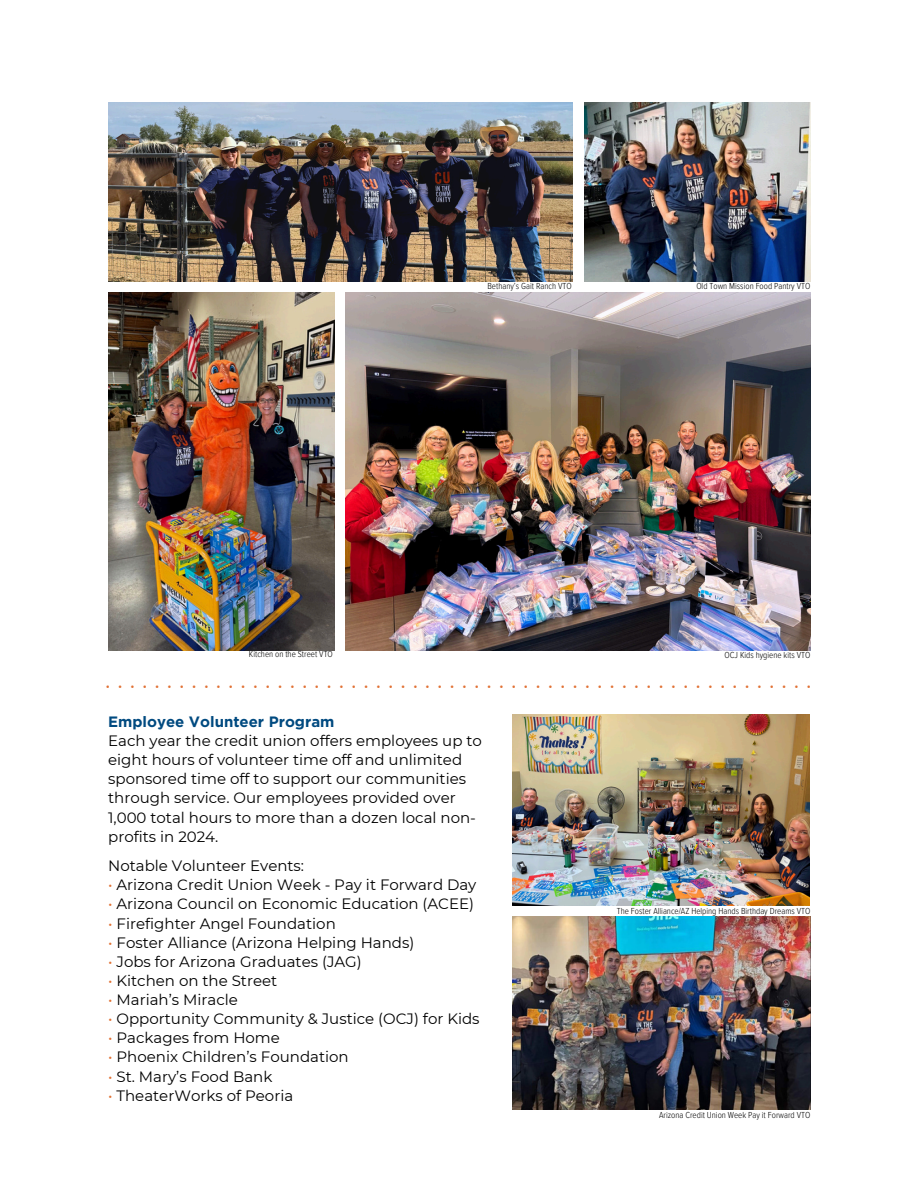
<style>
.page{position:relative;width:918px;height:1188px;background:#fff}
.page>*{position:absolute;margin:0;border:0;box-sizing:border-box;transform-origin:0 0}
.t1{font:500 18px "Montserrat";color:#e17134}
.t2{font:15px/19.2px "Montserrat";color:#000}
.t3{font:300 9px "Proxima Nova Cond";color:#000}
.s1{font-family:"Gotham";font-weight:700;color:#004a80}
.s2{color:#e17234}
</style>
<div class="page">
<img style="left:512px;top:714px;width:298px;height:191px">
<img style="left:512px;top:917px;width:298px;height:192px">
<img style="left:108px;top:102px;width:465px;height:179px">
<img style="left:584px;top:102px;width:226px;height:179px">
<img style="left:108px;top:292px;width:226px;height:358px">
<img style="left:346px;top:292px;width:464px;height:358px">
<p class="t3" style="left:249px;top:649px;width:85px">Kitchen on the Street VTO</p>
<p class="t3" style="left:487px;top:281px;width:86px">Bethany’s Gait Ranch VTO</p>
<h1 class="t3" style="left:696px;top:281px;width:116px">Old Town Mission Food Pantry VTO</h1>
<p class="t3" style="left:725px;top:650px;width:87px">OCJ Kids hygiene kits VTO</p>
<p class="t1" style="left:106px;top:671px;width:6px">.</p>
<p class="t1" style="left:118px;top:671px;width:6px">.</p>
<p class="t1" style="left:131px;top:671px;width:6px">.</p>
<p class="t1" style="left:143px;top:671px;width:6px">.</p>
<p class="t1" style="left:155px;top:671px;width:6px">.</p>
<p class="t1" style="left:167px;top:671px;width:6px">.</p>
<p class="t1" style="left:180px;top:671px;width:6px">.</p>
<p class="t1" style="left:192px;top:671px;width:6px">.</p>
<p class="t1" style="left:204px;top:671px;width:6px">.</p>
<p class="t1" style="left:217px;top:671px;width:6px">.</p>
<p class="t1" style="left:229px;top:671px;width:6px">.</p>
<p class="t1" style="left:241px;top:671px;width:6px">.</p>
<p class="t1" style="left:254px;top:671px;width:6px">.</p>
<p class="t1" style="left:266px;top:671px;width:6px">.</p>
<p class="t1" style="left:278px;top:671px;width:6px">.</p>
<p class="t1" style="left:290px;top:671px;width:6px">.</p>
<p class="t1" style="left:303px;top:671px;width:6px">.</p>
<p class="t1" style="left:315px;top:671px;width:6px">.</p>
<p class="t1" style="left:327px;top:671px;width:6px">.</p>
<p class="t1" style="left:340px;top:671px;width:6px">.</p>
<p class="t1" style="left:352px;top:671px;width:6px">.</p>
<p class="t1" style="left:364px;top:671px;width:6px">.</p>
<p class="t1" style="left:376px;top:671px;width:6px">.</p>
<p class="t1" style="left:389px;top:671px;width:6px">.</p>
<p class="t1" style="left:401px;top:671px;width:6px">.</p>
<p class="t1" style="left:413px;top:671px;width:6px">.</p>
<p class="t1" style="left:426px;top:671px;width:6px">.</p>
<p class="t1" style="left:438px;top:671px;width:6px">.</p>
<p class="t1" style="left:450px;top:671px;width:6px">.</p>
<p class="t1" style="left:463px;top:671px;width:6px">.</p>
<p class="t1" style="left:475px;top:671px;width:6px">.</p>
<p class="t1" style="left:487px;top:671px;width:6px">.</p>
<p class="t1" style="left:499px;top:671px;width:6px">.</p>
<p class="t1" style="left:512px;top:671px;width:6px">.</p>
<p class="t1" style="left:524px;top:671px;width:6px">.</p>
<p class="t1" style="left:536px;top:671px;width:6px">.</p>
<p class="t1" style="left:549px;top:671px;width:6px">.</p>
<p class="t1" style="left:561px;top:671px;width:6px">.</p>
<p class="t1" style="left:573px;top:671px;width:6px">.</p>
<p class="t1" style="left:585px;top:671px;width:6px">.</p>
<p class="t1" style="left:598px;top:671px;width:6px">.</p>
<p class="t1" style="left:610px;top:671px;width:6px">.</p>
<p class="t1" style="left:622px;top:671px;width:6px">.</p>
<p class="t1" style="left:635px;top:671px;width:6px">.</p>
<p class="t1" style="left:647px;top:671px;width:6px">.</p>
<p class="t1" style="left:659px;top:671px;width:6px">.</p>
<p class="t1" style="left:672px;top:671px;width:6px">.</p>
<p class="t1" style="left:684px;top:671px;width:6px">.</p>
<p class="t1" style="left:696px;top:671px;width:6px">.</p>
<p class="t1" style="left:708px;top:671px;width:6px">.</p>
<p class="t1" style="left:721px;top:671px;width:6px">.</p>
<p class="t1" style="left:733px;top:671px;width:6px">.</p>
<p class="t1" style="left:745px;top:671px;width:6px">.</p>
<p class="t1" style="left:758px;top:671px;width:6px">.</p>
<p class="t1" style="left:770px;top:671px;width:6px">.</p>
<p class="t1" style="left:782px;top:671px;width:6px">.</p>
<p class="t1" style="left:794px;top:671px;width:6px">.</p>
<p class="t1" style="left:807px;top:671px;width:6px">.</p>
<p class="t2" style="left:108px;top:712px;width:375px"><span class="s1">Employee Volunteer Program<br></span>Each year the credit union offers employees up to eight hours of volunteer time off and unlimited sponsored time off to support our communities through service. Our employees provided over 1,000 total hours to more than a dozen local non&shy;profits in 2024.</p>
<p class="t2" style="left:108px;top:856px;width:197px">Notable Volunteer Events:</p>
<p class="t2" style="left:108px;top:875px;width:370px"><span class="s2">•</span> Arizona Credit Union Week - Pay it Forward Day</p>
<p class="t2" style="left:108px;top:894px;width:367px"><span class="s2">•</span> Arizona Council on Economic Education (ACEE)</p>
<p class="t2" style="left:108px;top:914px;width:229px"><span class="s2">•</span> Firefighter Angel Foundation</p>
<p class="t2" style="left:108px;top:933px;width:308px"><span class="s2">•</span> Foster Alliance (Arizona Helping Hands)</p>
<p class="t2" style="left:108px;top:952px;width:255px"><span class="s2">•</span> Jobs for Arizona Graduates (JAG)</p>
<p class="t2" style="left:108px;top:971px;width:171px"><span class="s2">•</span> Kitchen on the Street</p>
<p class="t2" style="left:108px;top:990px;width:131px"><span class="s2">•</span> Mariah’s Miracle</p>
<p class="t2" style="left:108px;top:1009px;width:373px"><span class="s2">•</span> Opportunity Community &amp; Justice (OCJ) for Kids</p>
<p class="t2" style="left:108px;top:1028px;width:173px"><span class="s2">•</span> Packages from Home</p>
<p class="t2" style="left:108px;top:1047px;width:242px"><span class="s2">•</span> Phoenix Children’s Foundation</p>
<p class="t2" style="left:108px;top:1067px;width:166px"><span class="s2">•</span> St. Mary’s Food Bank</p>
<p class="t2" style="left:108px;top:1086px;width:187px"><span class="s2">•</span> TheaterWorks of Peoria</p>
<p class="t3" style="left:617px;top:905px;width:195px">The Foster Alliance/AZ Helping Hands Birthday Dreams VTO</p>
<h1 class="t3" style="left:659px;top:1110px;width:153px">Arizona Credit Union Week Pay it Forward VTO</h1>
</div>
